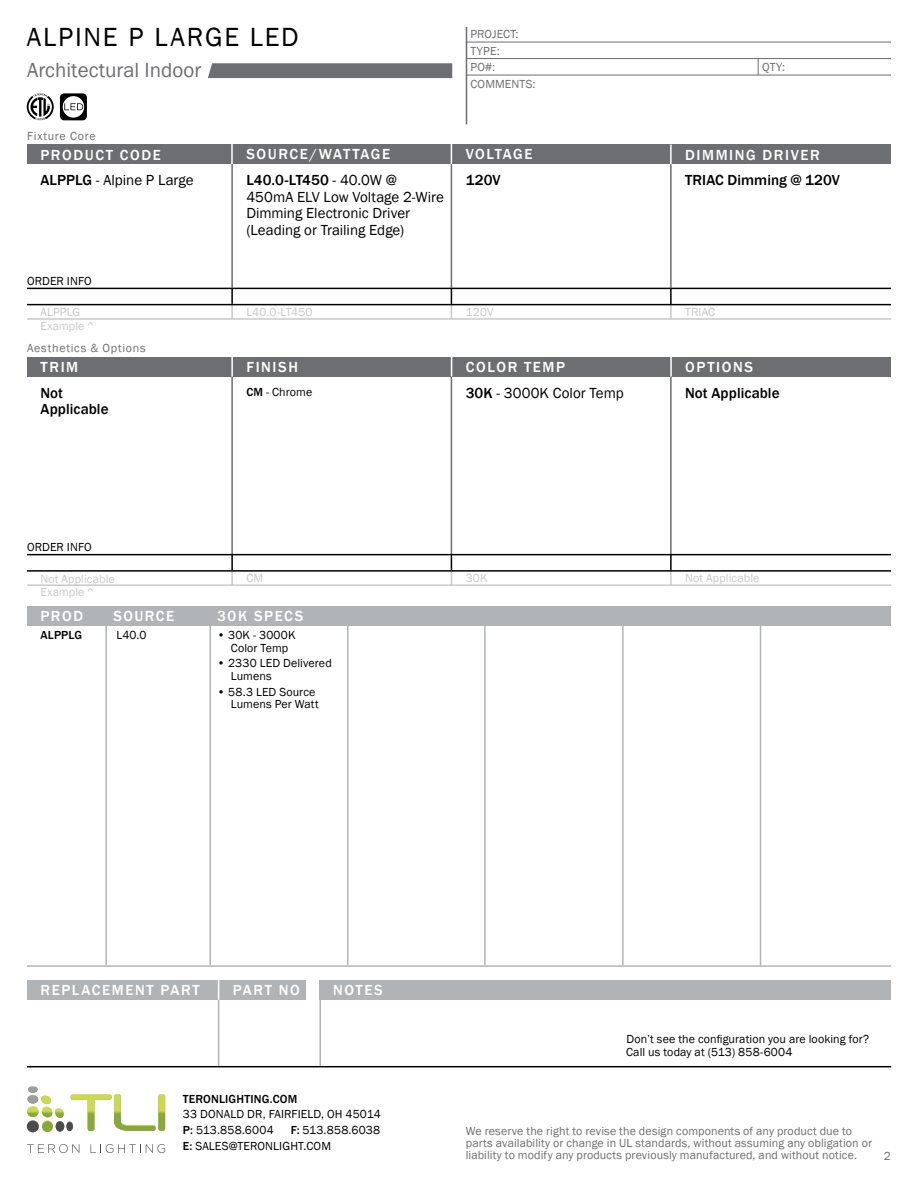
<style>
.page{position:relative;width:918px;height:1188px;background:#fff}
.page>*{position:absolute;margin:0;border:0;box-sizing:border-box;transform-origin:0 0}
.t1{font:27px "Franklin Gothic";letter-spacing:.065em;color:#000}
.t2{font:21px "Franklin Gothic";color:#6d6e71}
.t3{font:15px/16.5px "Franklin Gothic";color:#000}
.t4{font:500 15px "Franklin Gothic";letter-spacing:.105em;color:#fff}
.t5{font:500 15px/16.5px "Franklin Gothic";letter-spacing:.005em;color:#000}
.t6{font:12px/12.8px "Franklin Gothic";letter-spacing:.01em;color:#000}
.t7{font:12px/12px "Franklin Gothic";letter-spacing:.01em;color:#6d6e71}
.t8{font:12px "Franklin Gothic";letter-spacing:.01em;color:#c8c9cb}
.t9{font:500 12px "Franklin Gothic";letter-spacing:.015em;color:#000}
.t10{font:12px "Franklin Gothic";letter-spacing:.065em;color:#6d6e71}
.t11{font:12px "Franklin Gothic";letter-spacing:.06em;color:#6d6e71}
.s1{font-weight:500}
</style>
<div class="page">
<hr style="left:218px;top:997px;width:1px;height:70px;background:#b1b4b6">
<hr style="left:231px;top:370px;width:2px;height:185px;background:#6d6e71">
<hr style="left:670px;top:370px;width:2px;height:185px;background:#6d6e71">
<hr style="left:451px;top:370px;width:1px;height:185px;background:#6d6e71">
<hr style="left:231px;top:158px;width:2px;height:130px;background:#6d6e71">
<hr style="left:670px;top:158px;width:2px;height:130px;background:#6d6e71">
<hr style="left:451px;top:158px;width:1px;height:130px;background:#6d6e71">
<div style="left:27px;top:145px;width:864px;height:19px;background:#6d6e71"></div>
<hr style="left:466px;top:27px;width:1px;height:97px;background:#6d6e71">
<hr style="left:466px;top:42px;width:425px;height:1px;background:#6d6e71">
<hr style="left:466px;top:58px;width:425px;height:1px;background:#6d6e71">
<hr style="left:466px;top:75px;width:425px;height:1px;background:#6d6e71">
<hr style="left:231px;top:141px;width:2px;height:23px;background:#fff">
<svg style="left:670px;top:145px;width:2px;height:19px"></svg>
<svg style="left:451px;top:145px;width:1px;height:19px"></svg>
<div style="left:27px;top:357px;width:864px;height:20px;background:#6d6e71"></div>
<div style="left:27px;top:606px;width:864px;height:20px;background:#b1b4b6"></div>
<hr style="left:231px;top:351px;width:2px;height:26px;background:#fff">
<hr style="left:670px;top:354px;width:2px;height:23px;background:#fff">
<svg style="left:451px;top:357px;width:1px;height:20px"></svg>
<div style="left:27px;top:980px;width:279px;height:20px;background:#b1b4b6"></div>
<div style="left:320px;top:980px;width:571px;height:20px;background:#b1b4b6"></div>
<svg style="left:758px;top:59px;width:1px;height:16px"></svg>
<svg style="left:670px;top:289px;width:2px;height:29px"></svg>
<svg style="left:451px;top:289px;width:1px;height:29px"></svg>
<svg style="left:231px;top:289px;width:2px;height:29px"></svg>
<hr style="left:27px;top:288px;width:864px;height:1px;background:#000">
<hr style="left:27px;top:304px;width:864px;height:1px;background:#000">
<hr style="left:27px;top:318px;width:864px;height:2px;background:#c8c9cb">
<svg style="left:670px;top:555px;width:2px;height:29px"></svg>
<svg style="left:451px;top:555px;width:1px;height:29px"></svg>
<svg style="left:231px;top:555px;width:2px;height:29px"></svg>
<hr style="left:27px;top:554px;width:864px;height:1px;background:#000">
<hr style="left:27px;top:570px;width:864px;height:2px;background:#000">
<hr style="left:27px;top:584px;width:864px;height:2px;background:#c8c9cb">
<hr style="left:105px;top:610px;width:2px;height:355px;background:#b1b4b6">
<hr style="left:622px;top:610px;width:2px;height:355px;background:#b1b4b6">
<hr style="left:760px;top:610px;width:1px;height:355px;background:#b1b4b6">
<hr style="left:210px;top:610px;width:1px;height:355px;background:#b1b4b6">
<hr style="left:347px;top:610px;width:2px;height:355px;background:#b1b4b6">
<hr style="left:484px;top:610px;width:2px;height:355px;background:#b1b4b6">
<hr style="left:27px;top:965px;width:864px;height:2px;background:#b1b4b6">
<svg style="left:218px;top:980px;width:1px;height:20px"></svg>
<hr style="left:320px;top:997px;width:1px;height:70px;background:#b1b4b6">
<svg style="left:208px;top:63px;width:244px;height:15px;background:#707174"></svg>
<svg style="left:60px;top:93px;width:27px;height:27px"></svg>
<svg style="left:27px;top:93px;width:27px;height:27px"></svg>
<hr style="left:27px;top:1066px;width:864px;height:1px;background:#000">
<svg style="left:27px;top:1086px;width:138px;height:46px"></svg>
<svg style="left:27px;top:1144px;width:52px;height:9px"></svg>
<svg style="left:91px;top:1144px;width:74px;height:9px"></svg>
<h1 class="t1" style="left:27px;top:20px;width:273px">ALPINE P LARGE LED</h1>
<h2 class="t2" style="left:27px;top:57px;width:176px">Architectural Indoor</h2>
<p class="t11" style="left:27px;top:129px;width:70px">Fixture Core</p>
<p class="t7" style="left:470px;top:26px;width:50px;line-height:16.4px">PROJECT:<br>TYPE:</p>
<p class="t7" style="left:470px;top:78px;width:67px">COMMENTS:</p>
<p class="t7" style="left:470px;top:61px;width:26px">PO#:</p>
<p class="t7" style="left:762px;top:61px;width:24px">QTY:</p>
<p class="t4" style="left:40px;top:146px;width:122px">PRODUCT CODE</p>
<p class="t4" style="left:246px;top:145px;width:145px">SOURCE/WATTAGE</p>
<p class="t4" style="left:466px;top:145px;width:68px">VOLTAGE</p>
<p class="t4" style="left:685px;top:146px;width:136px">DIMMING DRIVER</p>
<p class="t3" style="left:40px;top:172px;width:155px"><span class="s1">ALPPLG</span> - Alpine P Large</p>
<p class="t3" style="left:246px;top:172px;width:199px"><span class="s1">L40.0-LT450</span> - 40.0W @<br>450mA ELV Low Voltage 2-Wire<br>Dimming Electronic Driver (Leading or Trailing Edge)</p>
<p class="t6" style="left:27px;top:275px;width:66px">ORDER INFO</p>
<p class="t5" style="left:466px;top:172px;width:36px">120V</p>
<p class="t5" style="left:685px;top:172px;width:156px">TRIAC Dimming @ 120V</p>
<p class="t8" style="left:41px;top:305px;width:41px">ALPPLG</p>
<p class="t8" style="left:246px;top:305px;width:68px">L40.0-LT450</p>
<p class="t8" style="left:466px;top:305px;width:29px">120V</p>
<p class="t8" style="left:685px;top:305px;width:31px">TRIAC</p>
<p class="t8" style="left:40px;top:319px;width:55px">Example ^</p>
<p class="t10" style="left:27px;top:341px;width:120px">Aesthetics &amp; Options</p>
<p class="t4" style="left:41px;top:358px;width:39px">TRIM</p>
<p class="t4" style="left:247px;top:358px;width:53px">FINISH</p>
<p class="t4" style="left:466px;top:358px;width:101px">COLOR TEMP</p>
<p class="t4" style="left:685px;top:358px;width:69px">OPTIONS</p>
<p class="t5" style="left:40px;top:385px;width:70px">Not<br>Applicable</p>
<p class="t6" style="left:27px;top:541px;width:66px">ORDER INFO</p>
<p class="t6" style="left:246px;top:386px;width:67px"><span class="s1">CM</span> - Chrome</p>
<p class="t3" style="left:466px;top:385px;width:160px"><span class="s1">30K</span> - 3000K Color Temp</p>
<p class="t5" style="left:685px;top:385px;width:96px">Not Applicable</p>
<p class="t8" style="left:41px;top:571px;width:76px">Not Applicable</p>
<p class="t8" style="left:246px;top:571px;width:18px">CM</p>
<p class="t8" style="left:466px;top:571px;width:23px">30K</p>
<p class="t8" style="left:685px;top:571px;width:76px">Not Applicable</p>
<p class="t8" style="left:40px;top:585px;width:55px">Example ^</p>
<p class="t4" style="left:40px;top:606px;width:44px">PROD</p>
<p class="t4" style="left:113px;top:606px;width:62px">SOURCE</p>
<p class="t4" style="left:217px;top:606px;width:88px">30K SPECS</p>
<p class="t6" style="left:116px;top:629px;width:32px">L40.0</p>
<p class="t9" style="left:41px;top:628px;width:43px">ALPPLG</p>
<p class="t6" style="left:217px;top:629px;width:80px;text-align:center">• 30K - 3000K<br>Color Temp</p>
<p class="t6" style="left:231px;top:657px;width:103px;text-indent:-13px">• 2330 LED Delivered<br>Lumens</p>
<p class="t6" style="left:217px;top:686px;width:103px;text-align:right">• 58.3 LED Source<br>Lumens Per Watt</p>
<p class="t4" style="left:40px;top:981px;width:161px">REPLACEMENT PART</p>
<p class="t4" style="left:233px;top:981px;width:69px">PART NO</p>
<p class="t4" style="left:333px;top:981px;width:51px">NOTES</p>
<p class="t6" style="left:626px;top:1032px;width:245px;line-height:13.5px">Don’t see the configuration you are looking for?<br>Call us today at (513) 858-6004</p>
<p class="t9" style="left:183px;top:1091px;width:116px">TERONLIGHTING.COM</p>
<p class="t6" style="left:183px;top:1107px;width:200px;line-height:15.8px">33 DONALD DR, FAIRFIELD, OH 45014<br><span class="s1">P:</span> 513.858.6004</p>
<p class="t6" style="left:183px;top:1123px;width:199px;line-height:15.8px;text-indent:108px"><span class="s1">F:</span> 513.858.6038<br><span class="s1">E:</span> SALES@TERONLIGHT.COM</p>
<p class="t7" style="left:466px;top:1125px;width:408px">We reserve the right to revise the design components of any product due to parts availability or change in UL standards, without assuming any obligation or liability to modify any products previously manufactured, and without notice.</p>
<p class="t7" style="left:884px;top:1150px;width:9px">2</p>
</div>
